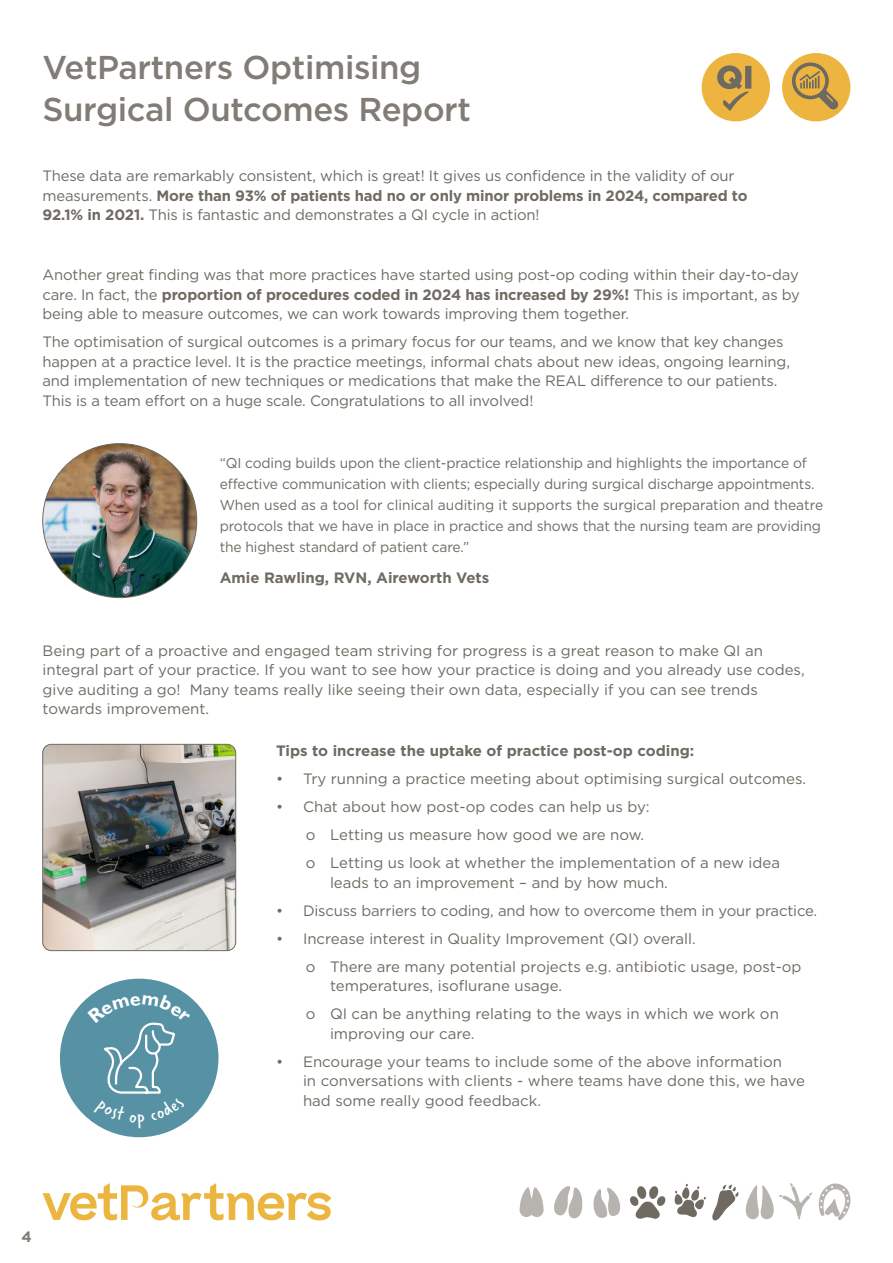
<style>
.page{position:relative;width:893px;height:1263px;background:#fff}
.page>*{position:absolute;margin:0;border:0;box-sizing:border-box;transform-origin:0 0}
.t1{font:500 33px/42px "Gotham";letter-spacing:-.01em;color:#817c75}
.t2{font:15px/19.5px "Gotham";letter-spacing:-.01em;color:#6f6a62}
.t3{font:700 15px "Gotham";color:#6f6a62}
.t4{font:700 15px "Gotham";color:#817c75}
.t5{font:14.25px/21px "Gotham";letter-spacing:-.01em;color:#6f6a62}
.s1{font-weight:700}
</style>
<div class="page">
<div style="left:702px;top:53px;width:68px;height:68px;background:#edb540;border-radius:50%"></div>
<svg style="left:717px;top:65px;width:34px;height:46px"></svg>
<svg style="left:43px;top:1183px;width:288px;height:37px"></svg>
<svg style="left:818px;top:1183px;width:33px;height:37px"></svg>
<svg style="left:593px;top:1187px;width:28px;height:31px"></svg>
<svg style="left:675px;top:1183px;width:137px;height:38px"></svg>
<svg style="left:519px;top:1187px;width:25px;height:30px"></svg>
<svg style="left:630px;top:1186px;width:36px;height:33px"></svg>
<svg style="left:554px;top:1186px;width:28px;height:32px"></svg>
<div style="left:782px;top:53px;width:68px;height:68px;background:#edb540;border-radius:50%"></div>
<svg style="left:790px;top:61px;width:50px;height:50px"></svg>
<img style="left:43px;top:444px;width:154px;height:154px;border-radius:77px">
<img style="left:43px;top:744px;width:193px;height:207px">
<div style="left:43px;top:744px;width:193px;height:207px;border:1px solid #6f6a62;border-radius:9px"></div>
<div style="left:60px;top:979px;width:158px;height:158px;background:#5691a4;border-radius:50%"></div>
<svg style="left:87px;top:995px;width:104px;height:134px"></svg>
<h1 class="t1" style="left:43px;top:46px;width:430px">VetPartners Optimising<br>Surgical Outcomes Report</h1>
<p class="t2" style="left:43px;top:166px;width:706px">These data are remarkably consistent, which is great! It gives us confidence in the validity of our measurements. <span class="s1">More than 93% of patients had no or only minor problems in 2024, compared to<br>92.1% in 2021.</span> This is fantastic and demonstrates a QI cycle in action!</p>
<p class="t2" style="left:43px;top:265px;width:759px;text-align:justify">Another great finding was that more practices have started using post-op coding within their day-to-day care. In fact, the <span class="s1">proportion of procedures coded in 2024 has increased by 29%!</span> This is important, as by being able to measure outcomes, we can work towards improving them together.</p>
<p class="t2" style="left:43px;top:332px;width:749px">The optimisation of surgical outcomes is a primary focus for our teams, and we know that key changes happen at a practice level. It is the practice meetings, informal chats about new ideas, ongoing learning, and implementation of new techniques or medications that make the REAL difference to our patients.<br>This is a team effort on a huge scale. Congratulations to all involved!</p>
<p class="t5" style="left:220px;top:452px;width:605px">“QI coding builds upon the client-practice relationship and highlights the importance of effective communication with clients; especially during surgical discharge appointments.<br>When used as a tool for clinical auditing it supports the surgical preparation and theatre protocols that we have in place in practice and shows that the nursing team are providing the highest standard of patient care.”</p>
<p class="t3" style="left:220px;top:569px;width:271px">Amie Rawling, RVN, Aireworth Vets</p>
<p class="t2" style="left:43px;top:640px;width:764px">Being part of a proactive and engaged team striving for progress is a great reason to make QI an integral part of your practice. If you want to see how your practice is doing and you already use codes, give auditing a go! Many teams really like seeing their own data, especially if you can see trends towards improvement.</p>
<p class="t3" style="left:276px;top:742px;width:420px">Tips to increase the uptake of practice post-op coding:</p>
<p class="t2" style="left:276px;top:769px;width:532px">• Try running a practice meeting about optimising surgical outcomes.</p>
<p class="t2" style="left:306px;top:792px;width:476px;line-height:28px;text-indent:-30px">• Chat about how post-op codes can help us by:<br>o Letting us measure how good we are now.<br>o Letting us look at whether the implementation of a new idea</p>
<p class="t2" style="left:330px;top:872px;width:339px">leads to an improvement – and by how much.</p>
<p class="t2" style="left:276px;top:900px;width:543px">• Discuss barriers to coding, and how to overcome them in your practice.</p>
<p class="t2" style="left:306px;top:924px;width:497px;line-height:28px;text-indent:-30px">• Increase interest in Quality Improvement (QI) overall.<br>o There are many potential projects e.g. antibiotic usage, post-op</p>
<p class="t2" style="left:306px;top:972px;width:475px;line-height:28px;text-indent:24px">temperatures, isoflurane usage.<br>o QI can be anything relating to the ways in which we work on</p>
<p class="t2" style="left:330px;top:1023px;width:146px">improving our care.</p>
<p class="t2" style="left:303px;top:1051px;width:503px;text-indent:-27px">• Encourage your teams to include some of the above information<br>in conversations with clients - where teams have done this, we have had some really good feedback.</p>
<p class="t4" style="left:22px;top:1228px;width:12px">4</p>
</div>
